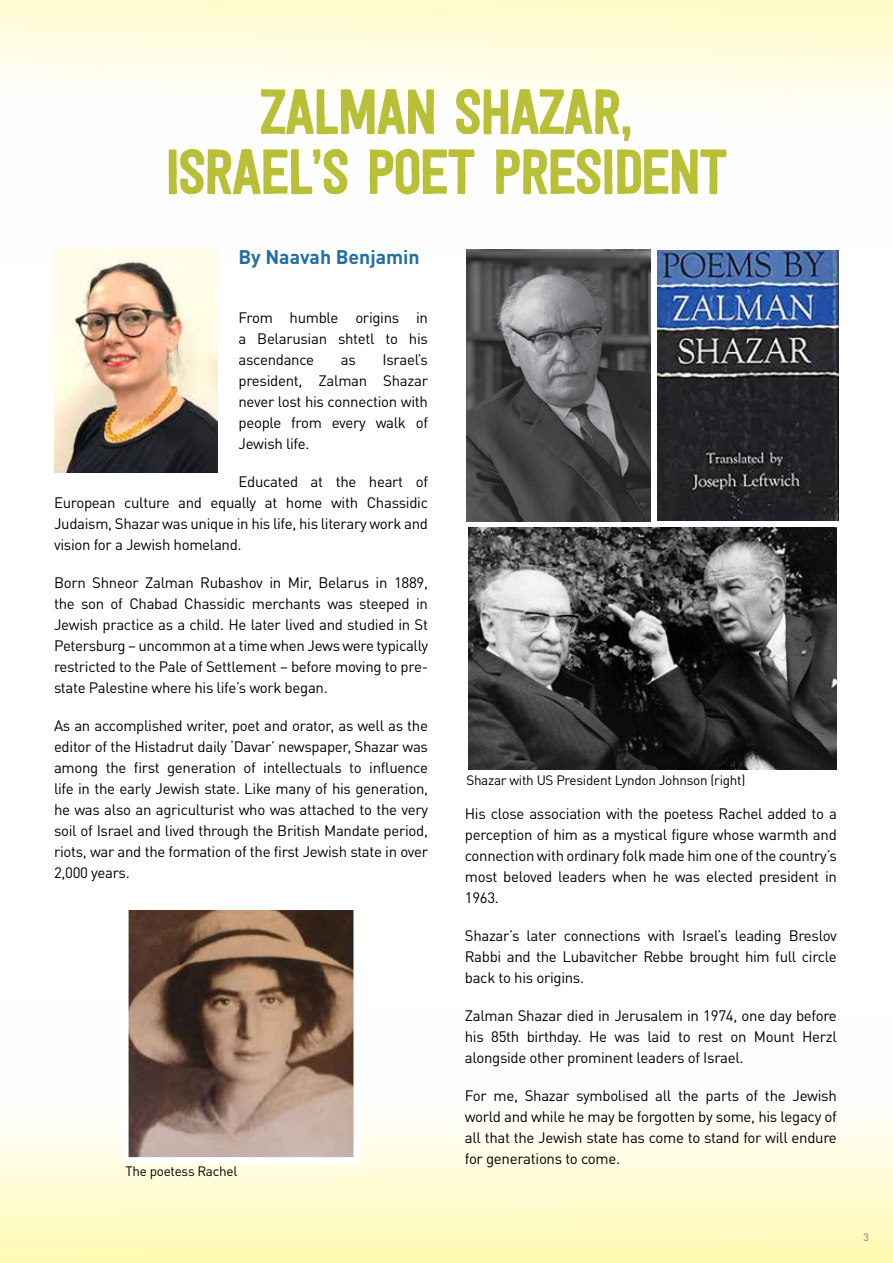
<style>
.page{position:relative;width:893px;height:1263px;background:#fff}
.page>*{position:absolute;margin:0;border:0;box-sizing:border-box;transform-origin:0 0}
.t1{font:63px/60px "Festivo Letters No 1";letter-spacing:-.05em;color:#b9c038;text-align:center}
.t2{font:700 19.5px "DIN Pro";color:#226fa4}
.t3{font:15px/21px "DIN Pro";letter-spacing:-.02em;color:#000;text-align:justify}
.t4{font:13.5px "DIN Pro";letter-spacing:-.02em;color:#000}
.t5{font:10.5px "DIN Pro";color:#87637a}
</style>
<div class="page">
<svg style="left:0;top:1120px;width:893px;height:143px;background:#fffbd0"></svg>
<svg style="left:0;top:0;width:893px;height:271px"></svg>
<img style="left:54px;top:249px;width:163px;height:223px">
<img style="left:468px;top:527px;width:369px;height:242px">
<img style="left:657px;top:250px;width:182px;height:270px">
<img style="left:466px;top:249px;width:184px;height:272px">
<svg style="left:118px;top:910px;width:246px;height:257px;background:#957d6e"></svg>
<h1 class="t1" style="left:165px;top:80px;width:565px">ZALMAN SHAZAR,<br>ISRAEL’S POET PRESIDENT</h1>
<h2 class="t2" style="left:238px;top:241px;width:183px">By Naavah Benjamin</h2>
<p class="t3" style="left:238px;top:305px;width:191px">From humble origins in a Belarusian shtetl to his ascendance</p>
<p class="t3" style="left:238px;top:347px;width:191px;text-indent:144px">Israel’s president, Zalman Shazar never lost his connection with people from every walk of Jewish life.</p>
<p class="t3" style="left:54px;top:469px;width:376px;text-indent:184px">Educated at the heart of European culture and equally at home with Chassidic Judaism, Shazar was unique in his life, his literary work and vision for a Jewish homeland.</p>
<p class="t3" style="left:54px;top:570px;width:376px">Born Shneor Zalman Rubashov in Mir, Belarus in 1889, the son of Chabad Chassidic merchants was steeped in Jewish practice as a child. He later lived and studied in St Petersburg – uncommon at a time when Jews were typically restricted to the Pale of Settlement – before moving to pre&shy;state Palestine where his life’s work began.</p>
<p class="t3" style="left:54px;top:713px;width:376px">As an accomplished writer, poet and orator, as well as the editor of the Histadrut daily ‘Davar’ newspaper, Shazar was among the first generation of intellectuals to influence life in the early Jewish state. Like many of his generation, he was also an agriculturist who was attached to the very soil of Israel and lived through the British Mandate period, riots, war and the formation of the first Jewish state in over 2,000 years.</p>
<p class="t3" style="left:341px;top:347px;width:17px">as</p>
<p class="t4" style="left:125px;top:1160px;width:113px">The poetess Rachel</p>
<p class="t4" style="left:466px;top:769px;width:281px">Shazar with US President Lyndon Johnson (right)</p>
<p class="t3" style="left:465px;top:802px;width:374px">His close association with the poetess Rachel added to a perception of him as a mystical figure whose warmth and connection with ordinary folk made him one of the country’s most beloved leaders when he was elected president in 1963.</p>
<p class="t3" style="left:465px;top:924px;width:374px">Shazar’s later connections with Israel’s leading Breslov Rabbi and the Lubavitcher Rebbe brought him full circle back to his origins.</p>
<p class="t3" style="left:465px;top:1004px;width:374px">Zalman Shazar died in Jerusalem in 1974, one day before his 85th birthday. He was laid to rest on Mount Herzl alongside other prominent leaders of Israel.</p>
<p class="t3" style="left:465px;top:1084px;width:374px">For me, Shazar symbolised all the parts of the Jewish world and while he may be forgotten by some, his legacy of all that the Jewish state has come to stand for will endure for generations to come.</p>
<p class="t5" style="left:864px;top:1229px;width:7px">3</p>
</div>
